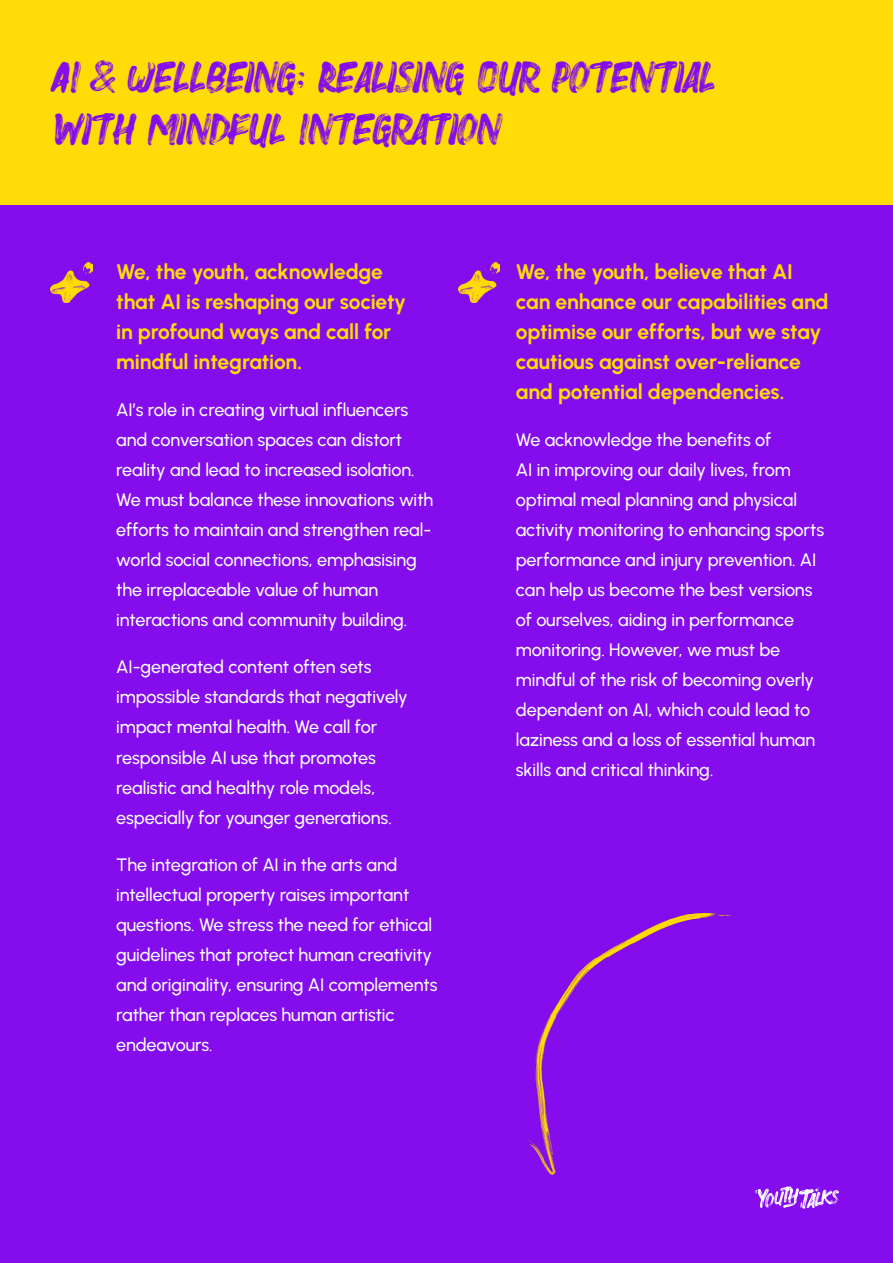
<style>
.page{position:relative;width:893px;height:1263px;background:#840ced}
.page>*{position:absolute;margin:0;border:0;box-sizing:border-box;transform-origin:0 0}
.t1{font:45px/52.5px "Strive";color:#840ced}
.t2{font:700 21px/30px "Urbanist";letter-spacing:-.01em;color:#ffdc06}
.t3{font:500 18px/30px "Urbanist";letter-spacing:-.005em;color:#fff}
</style>
<div class="page">
<div style="left:0;top:0;width:893px;height:204px;background:#ffdc06"></div>
<img style="left:50px;top:263px;width:42px;height:40px">
<img style="left:458px;top:263px;width:42px;height:40px">
<img style="left:527px;top:913px;width:204px;height:262px">
<svg style="left:755px;top:1186px;width:84px;height:23px"></svg>
<h1 class="t1" style="left:53px;top:50px;width:664px">AI &amp; WELLBEING: REALISING OUR POTENTIAL<br>WITH MINDFUL INTEGRATION</h1>
<p class="t2" style="left:116px;top:256px;width:292px">We, the youth, acknowledge that AI is reshaping our society in profound ways and call for mindful integration.</p>
<p class="t3" style="left:116px;top:395px;width:319px">AI’s role in creating virtual influencers and conversation spaces can distort reality and lead to increased isolation.<br>We must balance these innovations with efforts to maintain and strengthen real&shy;world social connections, emphasising the irreplaceable value of human interactions and community building.</p>
<p class="t3" style="left:116px;top:652px;width:293px">AI-generated content often sets impossible standards that negatively impact mental health. We call for responsible AI use that promotes realistic and healthy role models, especially for younger generations.</p>
<p class="t3" style="left:116px;top:849px;width:323px">The integration of AI in the arts and intellectual property raises important questions. We stress the need for ethical guidelines that protect human creativity and originality, ensuring AI complements rather than replaces human artistic endeavours.</p>
<p class="t2" style="left:516px;top:256px;width:314px">We, the youth, believe that AI can enhance our capabilities and optimise our efforts, but we stay cautious against over-reliance and potential dependencies.</p>
<p class="t3" style="left:516px;top:425px;width:310px">We acknowledge the benefits of<br>AI in improving our daily lives, from optimal meal planning and physical activity monitoring to enhancing sports performance and injury prevention. AI can help us become the best versions of ourselves, aiding in performance monitoring. However, we must be mindful of the risk of becoming overly dependent on AI, which could lead to laziness and a loss of essential human skills and critical thinking.</p>
</div>
